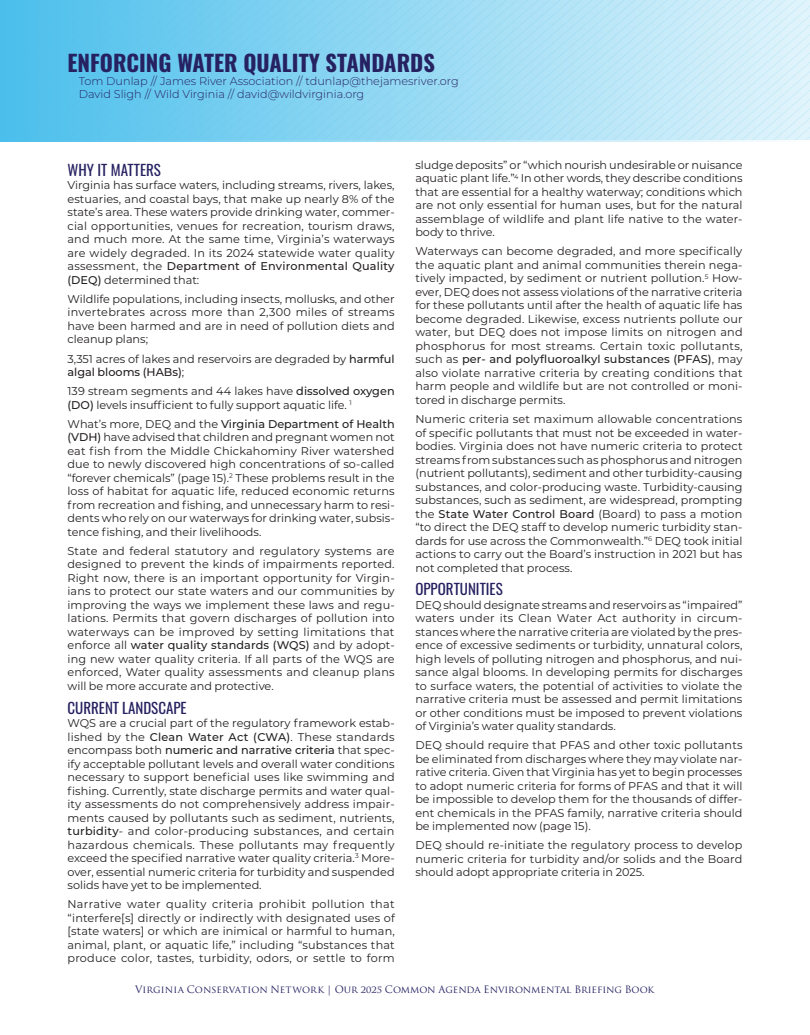
<style>
.page{position:relative;width:810px;height:1035px;background:#fff}
.page>*{position:absolute;margin:0;border:0;box-sizing:border-box;transform-origin:0 0}
.H3_-_Paper_Titles{font:700 22.5px "Oswald";color:#262262}
.t1{font:15px "Oswald";color:#252161}
.H5_-_Section_Heading{font:15px "Oswald";color:#262262}
.BB_COLUMNS{font:11.25px/13.5px "Montserrat";color:#231f20;text-align:justify}
.H3_-_Paper_Titles-2{font:300 11.25px "Montserrat";color:#262262}
.t2{font:10px "Trajan Pro";color:#262262}
.s1{font-weight:500}
</style>
<div class="page">
<div style="left:0;top:0;width:810px;height:141px;background:linear-gradient(to right,#4abeec,#def3fb)"></div>
<p class="H3_-_Paper_Titles" style="left:68px;top:51px;width:369px">ENFORCING WATER QUALITY STANDARDS</p>
<p class="H3_-_Paper_Titles-2" style="left:79px;top:73px;width:381px">Tom Dunlap // James River Association // tdunlap@thejamesriver.org</p>
<p class="H3_-_Paper_Titles-2" style="left:79px;top:87px;width:287px">David Sligh // Wild Virginia // david@wildvirginia.org</p>
<p class="H5_-_Section_Heading" style="left:68px;top:156px;width:95px">WHY IT MATTERS</p>
<p class="BB_COLUMNS" style="left:68px;top:178px;width:329px">Virginia has surface waters, including streams, rivers, lakes, estuaries, and coastal bays, that make up nearly 8% of the state’s area. These waters provide drinking water, commer&shy;cial opportunities, venues for recreation, tourism draws, and much more. At the same time, Virginia’s waterways are widely degraded. In its 2024 statewide water quality assessment, the <span class="s1">Department of Environmental Quality (DEQ)</span> determined that:</p>
<p class="BB_COLUMNS" style="left:68px;top:292px;width:329px">Wildlife populations, including insects, mollusks, and other invertebrates across more than 2,300 miles of streams have been harmed and are in need of pollution diets and cleanup plans;</p>
<p class="BB_COLUMNS" style="left:68px;top:351px;width:329px">3,351 acres of lakes and reservoirs are degraded by <span class="s1">harmful algal blooms (HABs)</span>;</p>
<p class="BB_COLUMNS" style="left:68px;top:384px;width:329px">139 stream segments and 44 lakes have <span class="s1">dissolved oxygen (DO)</span> levels insufficient to fully support aquatic life. <sup>1</sup></p>
<p class="BB_COLUMNS" style="left:68px;top:417px;width:329px">What’s more, DEQ and the <span class="s1">Virginia Department of Health (VDH)</span> have advised that children and pregnant women not eat fish from the Middle Chickahominy River watershed due to newly discovered high concentrations of so-called “forever chemicals” (page 15).<sup>2</sup> These problems result in the loss of habitat for aquatic life, reduced economic returns from recreation and fishing, and unnecessary harm to resi&shy;dents who rely on our waterways for drinking water, subsis&shy;tence fishing, and their livelihoods.</p>
<p class="BB_COLUMNS" style="left:68px;top:544px;width:329px">State and federal statutory and regulatory systems are designed to prevent the kinds of impairments reported.<br>Right now, there is an important opportunity for Virgin&shy;ians to protect our state waters and our communities by improving the ways we implement these laws and regu&shy;lations. Permits that govern discharges of pollution into waterways can be improved by setting limitations that enforce all <span class="s1">water quality standards (WQS)</span> and by adopt&shy;ing new water quality criteria. If all parts of the WQS are enforced, Water quality assessments and cleanup plans will be more accurate and protective.</p>
<p class="t1" style="left:68px;top:694px;width:121px">CURRENT LANDSCAPE</p>
<p class="BB_COLUMNS" style="left:68px;top:716px;width:329px">WQS are a crucial part of the regulatory framework estab&shy;lished by the <span class="s1">Clean Water Act (CWA)</span>. These standards encompass both <span class="s1">numeric and narrative criteria</span> that spec&shy;ify acceptable pollutant levels and overall water conditions necessary to support beneficial uses like swimming and fishing. Currently, state discharge permits and water qual&shy;ity assessments do not comprehensively address impair&shy;ments caused by pollutants such as sediment, nutrients, <span class="s1">turbidity</span>- and color-producing substances, and certain hazardous chemicals. These pollutants may frequently exceed the specified narrative water quality criteria.<sup>3</sup> More&shy;over, essential numeric criteria for turbidity and suspended solids have yet to be implemented.</p>
<p class="BB_COLUMNS" style="left:68px;top:897px;width:329px">Narrative water quality criteria prohibit pollution that “interfere[s] directly or indirectly with designated uses of [state waters] or which are inimical or harmful to human, animal, plant, or aquatic life,” including “substances that produce color, tastes, turbidity, odors, or settle to form</p>
<p class="BB_COLUMNS" style="left:415px;top:158px;width:329px">sludge deposits” or “which nourish undesirable or nuisance aquatic plant life.”<sup>4</sup> In other words, they describe conditions that are essential for a healthy waterway; conditions which are not only essential for human uses, but for the natural assemblage of wildlife and plant life native to the water&shy;body to thrive.</p>
<p class="BB_COLUMNS" style="left:415px;top:244px;width:329px">Waterways can become degraded, and more specifically the aquatic plant and animal communities therein nega&shy;tively impacted, by sediment or nutrient pollution.<sup>5</sup> How&shy;ever, DEQ does not assess violations of the narrative criteria for these pollutants until after the health of aquatic life has become degraded. Likewise, excess nutrients pollute our water, but DEQ does not impose limits on nitrogen and phosphorus for most streams. Certain toxic pollutants, such as <span class="s1">per- and polyfluoroalkyl substances (PFAS)</span>, may also violate narrative criteria by creating conditions that harm people and wildlife but are not controlled or moni&shy;tored in discharge permits.</p>
<p class="BB_COLUMNS" style="left:415px;top:412px;width:329px">Numeric criteria set maximum allowable concentrations of specific pollutants that must not be exceeded in water&shy;bodies. Virginia does not have numeric criteria to protect streams from substances such as phosphorus and nitrogen (nutrient pollutants), sediment and other turbidity-causing substances, and color-producing waste. Turbidity-causing substances, such as sediment, are widespread, prompting the <span class="s1">State Water Control Board</span> (Board) to pass a motion “to direct the DEQ staff to develop numeric turbidity stan&shy;dards for use across the Commonwealth.”<sup>6</sup> DEQ took initial actions to carry out the Board’s instruction in 2021 but has not completed that process.</p>
<p class="t1" style="left:415px;top:576px;width:89px">OPPORTUNITIES</p>
<p class="BB_COLUMNS" style="left:415px;top:598px;width:329px">DEQ should designate streams and reservoirs as “impaired” waters under its Clean Water Act authority in circum&shy;stances where the narrative criteria are violated by the pres&shy;ence of excessive sediments or turbidity, unnatural colors, high levels of polluting nitrogen and phosphorus, and nui&shy;sance algal blooms. In developing permits for discharges to surface waters, the potential of activities to violate the narrative criteria must be assessed and permit limitations or other conditions must be imposed to prevent violations of Virginia’s water quality standards.</p>
<p class="BB_COLUMNS" style="left:415px;top:738px;width:329px">DEQ should require that PFAS and other toxic pollutants be eliminated from discharges where they may violate nar&shy;rative criteria. Given that Virginia has yet to begin processes to adopt numeric criteria for forms of PFAS and that it will be impossible to develop them for the thousands of differ&shy;ent chemicals in the PFAS family, narrative criteria should be implemented now (page 15).</p>
<p class="BB_COLUMNS" style="left:415px;top:838px;width:329px">DEQ should re-initiate the regulatory process to develop numeric criteria for turbidity and/or solids and the Board should adopt appropriate criteria in 2025.</p>
<p class="t2" style="left:135px;top:983px;width:521px">Virginia Conservation Network | Our 2025 Common Agenda Environmental Briefing Book</p>
</div>
